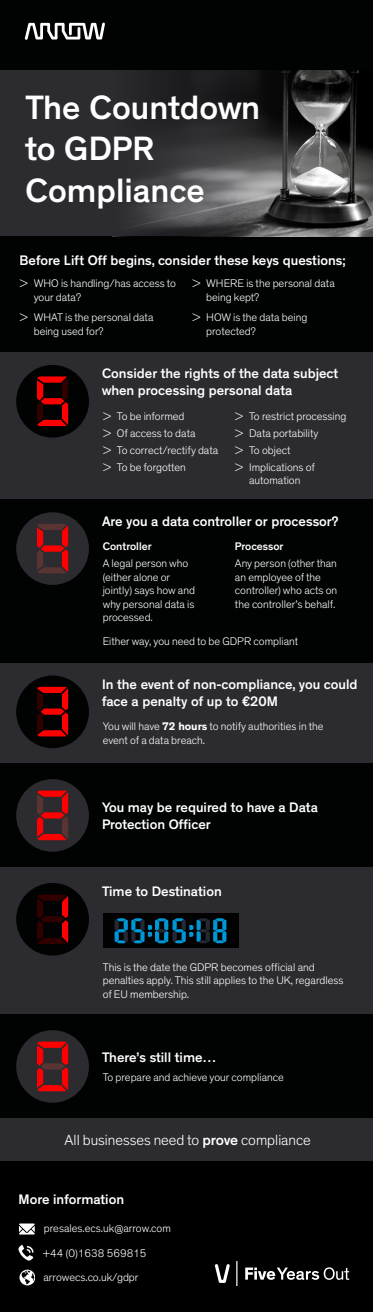
<style>
.page{position:relative;width:373px;height:1312px;background:#fff}
.page>*{position:absolute;margin:0;border:0;box-sizing:border-box;transform-origin:0 0}
.t1{font:500 34.38px/41.2px "Theinhardt";color:#fff}
.t2{font:300 15px "Theinhardt";color:#fff}
.t3{font:500 14.06px/16.9px "Theinhardt";color:#fff}
.t4{font:300 11.25px/13.5px "Theinhardt";color:#fff}
.t5{font:500 11.25px "Theinhardt";color:#fff}
.s1{font-weight:700}
.s2{font-weight:500}
</style>
<div class="page">
<div style="left:0;top:662px;width:372px;height:101px;background:#2b2b30"></div>
<div style="left:16px;top:675px;width:73px;height:73px;background:#010202;border-radius:50%"></div>
<svg style="left:37px;top:686px;width:31px;height:50px"></svg>
<div style="left:0;top:236px;width:372px;height:116px;background:#010202"></div>
<div style="left:0;top:0;width:372px;height:70px;background:#010202"></div>
<div style="left:0;top:70px;width:372px;height:166px;background:#2b2b30"></div>
<img style="left:312px;top:70px;width:60px;height:166px">
<svg style="left:127px;top:70px;width:185px;height:166px"></svg>
<svg style="left:25px;top:22px;width:80px;height:18px"></svg>
<div style="left:0;top:352px;width:372px;height:147px;background:#2b2b30"></div>
<div style="left:0;top:1160px;width:372px;height:151px;background:#000"></div>
<svg style="left:18px;top:1245px;width:15px;height:15px"></svg>
<svg style="left:19px;top:1223px;width:16px;height:11px"></svg>
<svg style="left:19px;top:1269px;width:16px;height:15px"></svg>
<div style="left:16px;top:365px;width:73px;height:72px;background:#010202;border-radius:50%"></div>
<svg style="left:37px;top:376px;width:31px;height:50px"></svg>
<div style="left:0;top:499px;width:372px;height:163px;background:#010202"></div>
<div style="left:16px;top:512px;width:73px;height:72px;background:#2b2b30;border-radius:50%"></div>
<svg style="left:37px;top:523px;width:31px;height:50px"></svg>
<div style="left:0;top:763px;width:372px;height:104px;background:#010202"></div>
<div style="left:16px;top:779px;width:73px;height:72px;background:#2b2b30;border-radius:50%"></div>
<svg style="left:37px;top:790px;width:31px;height:50px"></svg>
<div style="left:0;top:867px;width:372px;height:147px;background:#2b2b30"></div>
<div style="left:16px;top:882px;width:73px;height:73px;background:#010202;border-radius:50%"></div>
<div style="left:102px;top:913px;width:136px;height:34px;background:#020203"></div>
<svg style="left:114px;top:918px;width:112px;height:25px"></svg>
<svg style="left:37px;top:894px;width:31px;height:49px"></svg>
<div style="left:0;top:1014px;width:372px;height:104px;background:#010202"></div>
<div style="left:16px;top:1029px;width:73px;height:73px;background:#2b2b30;border-radius:50%"></div>
<svg style="left:37px;top:1041px;width:31px;height:49px"></svg>
<div style="left:0;top:1118px;width:372px;height:42px;background:#2b2b30"></div>
<svg style="left:236px;top:1261px;width:1px;height:24px"></svg>
<svg style="left:245px;top:1267px;width:103px;height:12px"></svg>
<svg style="left:214px;top:1264px;width:15px;height:18px"></svg>
<h1 class="t1" style="left:25px;top:87px;width:236px">The Countdown to GDPR<br>Compliance</h1>
<p class="t3" style="left:19px;top:252px;width:327px">Before Lift Off begins, consider these keys questions;</p>
<p class="t4" style="left:34px;top:277px;width:143px;text-indent:-14px">&gt; WHO is handling/has access to your data?</p>
<p class="t4" style="left:34px;top:311px;width:121px;text-indent:-14px">&gt; WHAT is the personal data being used for?</p>
<p class="t4" style="left:206px;top:277px;width:130px;text-indent:-14px">&gt; WHERE is the personal data being kept?</p>
<p class="t4" style="left:206px;top:311px;width:102px;text-indent:-14px">&gt; HOW is the data being protected?</p>
<p class="t3" style="left:102px;top:365px;width:237px">Consider the rights of the data subject when processing personal data</p>
<p class="t4" style="left:102px;top:407px;width:117px;line-height:17.1px">&gt; To be informed<br>&gt; Of access to data<br>&gt; To correct/rectify data &gt; To be forgotten</p>
<p class="t4" style="left:234px;top:407px;width:113px;line-height:17.1px">&gt; To restrict processing &gt; Data portability<br>&gt; To object<br>&gt; Implications of</p>
<p class="t4" style="left:249px;top:474px;width:53px">automation</p>
<p class="t3" style="left:102px;top:512px;width:237px">Are you a data controller or processor?</p>
<p class="t5" style="left:234px;top:539px;width:50px">Processor</p>
<p class="t4" style="left:234px;top:557px;width:104px">Any person (other than an employee of the controller) who acts on the controller’s behalf.</p>
<p class="t4" style="left:102px;top:634px;width:196px">Either way, you need to be GDPR compliant</p>
<p class="t5" style="left:102px;top:539px;width:50px">Controller</p>
<p class="t4" style="left:102px;top:557px;width:94px">A legal person who (either alone or jointly) says how and why personal data is processed.</p>
<p class="t3" style="left:102px;top:676px;width:256px">In the event of non-compliance, you could face a penalty of up to €20M</p>
<p class="t4" style="left:102px;top:719px;width:222px">You will have <span class="s1">72 hours</span> to notify authorities in the event of a data breach.</p>
<p class="t3" style="left:102px;top:798px;width:217px">You may be required to have a Data<br>Protection Officer</p>
<p class="t3" style="left:102px;top:883px;width:121px">Time to Destination</p>
<p class="t4" style="left:102px;top:960px;width:242px">This is the date the GDPR becomes official and penalties apply. This still applies to the UK, regardless of EU membership.</p>
<p class="t3" style="left:102px;top:1048px;width:116px">There’s still time…</p>
<p class="t4" style="left:102px;top:1069px;width:182px">To prepare and achieve your compliance</p>
<h2 class="t2" style="left:64px;top:1131px;width:247px">All businesses need to <span class="s2">prove</span> compliance</h2>
<p class="t3" style="left:19px;top:1190px;width:107px">More information</p>
<p class="t4" style="left:44px;top:1221px;width:128px">presales.ecs.uk@arrow.com</p>
<p class="t4" style="left:43px;top:1241px;width:105px;line-height:23.6px">+44 (0)1638 569815 arrowecs.co.uk/gdpr</p>
</div>
